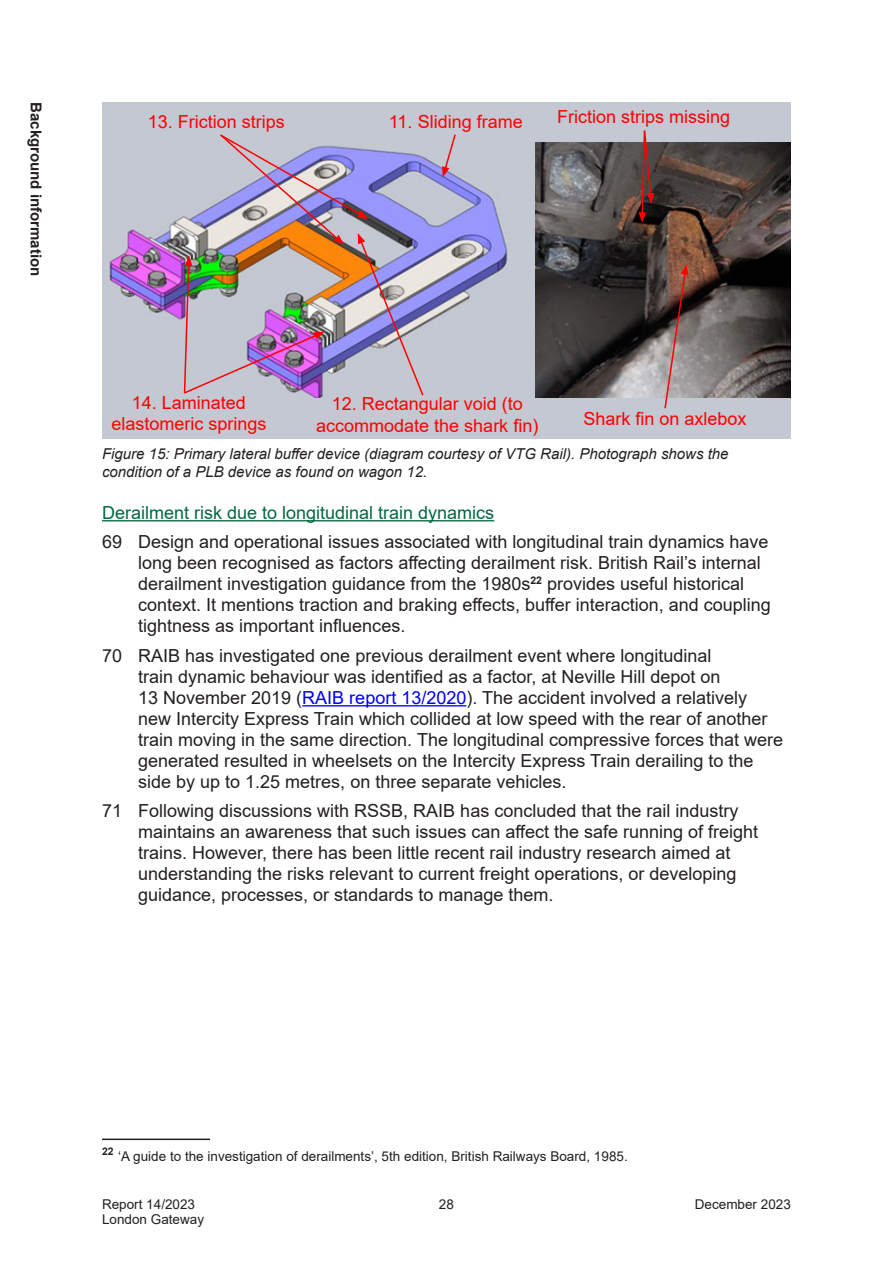
<style>
.page{position:relative;width:893px;height:1263px;background:#fff}
.page>*{position:absolute;margin:0;border:0;box-sizing:border-box;transform-origin:0 0}
.A_-_Body_Copy{font:18px/21px "Arial";color:#231f20}
.t1{font:18px/21.6px "Arial";color:#f00;text-align:center}
.A_-_Sub_head_2{font:18px "Arial";color:#00693f}
.Caption_text{font:italic 15px/18px "Arial";color:#231f20}
.t2{font:700 15px "Arial";color:#231f20}
.t3{font:13.5px/15px "Arial";color:#231f20}
.s1{color:#00f}
</style>
<div class="page">
<div style="left:102px;top:102px;width:689px;height:336px;background:#c4c8d3"></div>
<img style="left:102px;top:157px;width:410px;height:170px">
<img style="left:536px;top:142px;width:255px;height:255px">
<svg style="left:663px;top:264px;width:26px;height:145px;background:#8d716e"></svg>
<svg style="left:442px;top:134px;width:15px;height:43px"></svg>
<img style="left:183px;top:134px;width:242px;height:263px">
<svg style="left:638px;top:130px;width:16px;height:93px"></svg>
<hr style="left:102px;top:520px;width:392px;height:1px;background:#00693f">
<hr style="left:302px;top:705px;width:164px;height:1px;background:#00f">
<hr style="left:102px;top:1138px;width:108px;height:2px;background:#231f20">
<p class="t2" style="left:47px;top:102px;width:176px;rotate:90deg">Background information</p>
<p class="t1" style="left:148px;top:111px;width:139px">13. Friction strips</p>
<p class="t1" style="left:389px;top:111px;width:135px">11. Sliding frame</p>
<p class="t1" style="left:557px;top:106px;width:175px">Friction strips missing</p>
<p class="t1" style="left:111px;top:391px;width:157px">14. Laminated elastomeric springs</p>
<p class="t1" style="left:316px;top:393px;width:224px">12. Rectangular void (to accommodate the shark fin)</p>
<p class="Caption_text" style="left:102px;top:445px;width:628px">Figure 15: Primary lateral buffer device (diagram courtesy of VTG Rail). Photograph shows the condition of a PLB device as found on wagon 12.</p>
<h3 class="A_-_Sub_head_2" style="left:102px;top:500px;width:394px">Derailment risk due to longitudinal train dynamics</h3>
<p class="A_-_Body_Copy" style="left:138px;top:531px;width:634px;text-indent:-36px">69 Design and operational issues associated with longitudinal train dynamics have long been recognised as factors affecting derailment risk. British Rail’s internal derailment investigation guidance from the 1980s<sup>22</sup> provides useful historical context. It mentions traction and braking effects, buffer interaction, and coupling tightness as important influences.</p>
<p class="A_-_Body_Copy" style="left:138px;top:645px;width:646px;text-indent:-36px">70 RAIB has investigated one previous derailment event where longitudinal<br>train dynamic behaviour was identified as a factor, at Neville Hill depot on<br>13 November 2019 (<span class="s1">RAIB report 13/2020</span>). The accident involved a relatively new Intercity Express Train which collided at low speed with the rear of another train moving in the same direction. The longitudinal compressive forces that were generated resulted in wheelsets on the Intercity Express Train derailing to the side by up to 1.25 metres, on three separate vehicles.</p>
<p class="A_-_Body_Copy" style="left:138px;top:800px;width:621px;text-indent:-36px">71 Following discussions with RSSB, RAIB has concluded that the rail industry maintains an awareness that such issues can affect the safe running of freight trains. However, there has been little recent rail industry research aimed at understanding the risks relevant to current freight operations, or developing guidance, processes, or standards to manage them.</p>
<p class="t1" style="left:583px;top:408px;width:165px">Shark fin on axlebox</p>
<p class="t3" style="left:102px;top:1148px;width:527px"><sup>22</sup> ‘A guide to the investigation of derailments’, 5th edition, British Railways Board, 1985.</p>
<p class="t3" style="left:102px;top:1197px;width:104px">Report 14/2023<br>London Gateway</p>
<p class="t3" style="left:439px;top:1197px;width:17px">28</p>
<p class="t3" style="left:695px;top:1197px;width:98px">December 2023</p>
</div>
